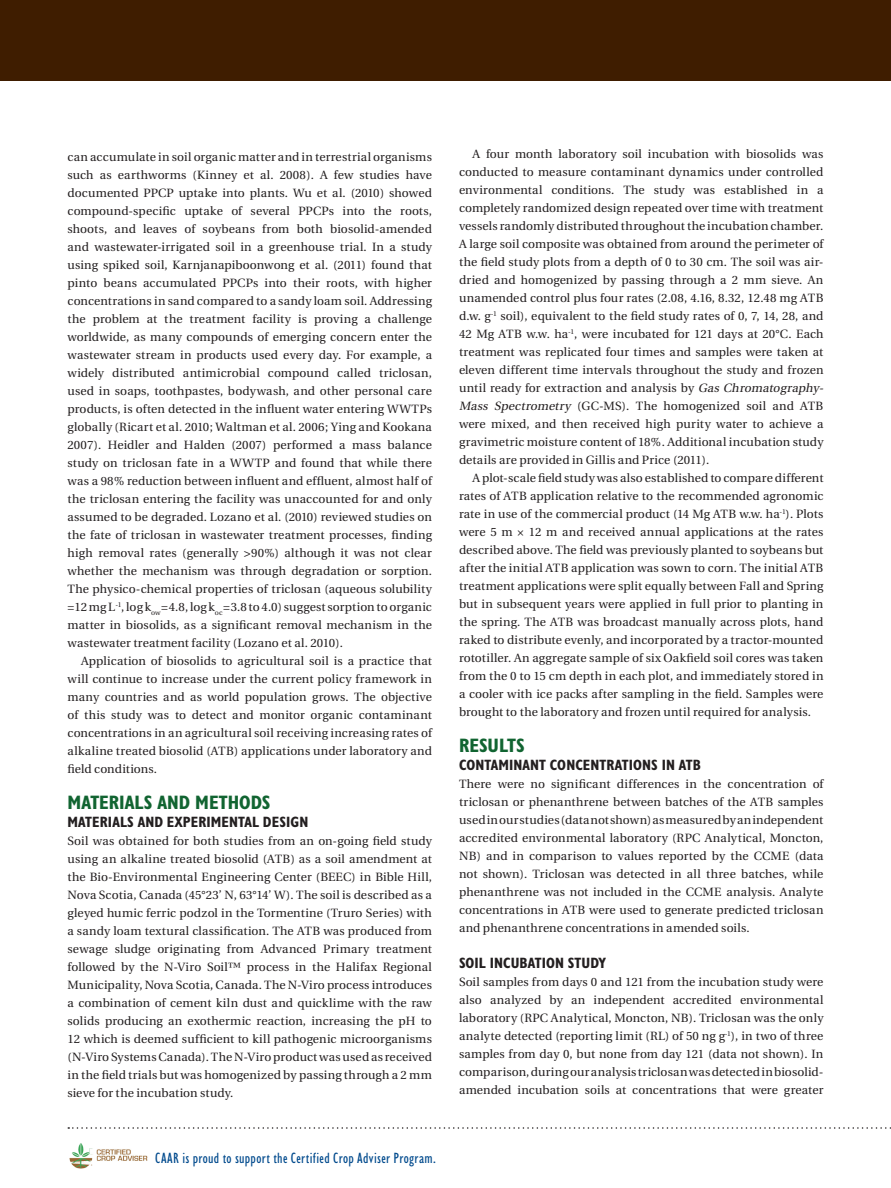
<style>
.page{position:relative;width:891px;height:1188px;background:#fff}
.page>*{position:absolute;margin:0;border:0;box-sizing:border-box;transform-origin:0 0}
.NEW_SUBHEAD{font:700 condensed 19.5px "Humanist 521 BT";color:#116431}
.NEW_SUBHEAD-2{font:700 condensed 15px "Humanist 521 BT";letter-spacing:.01em;color:#231f20}
._2014_Eyebrow{font:condensed 15px "Humanist 521 BT";letter-spacing:.02em;color:#004a8d}
.NEW_BODYCOPY{font:12px/18px "Utopia";letter-spacing:.01em;color:#231f20;text-align:justify}
.s1{font-style:italic}
</style>
<div class="page">
<div style="left:0;top:0;width:891px;height:81px;background:#3f1d00"></div>
<svg style="left:68px;top:1127px;width:823px;height:2px"></svg>
<img style="left:69px;top:1143px;width:79px;height:26px">
<p class="NEW_BODYCOPY" style="left:68px;top:148px;width:366px">can accumulate in soil organic matter and in terrestrial organisms such as earthworms (Kinney et al. 2008). A few studies have documented PPCP uptake into plants. Wu et al. (2010) showed compound-specific uptake of several PPCPs into the roots, shoots, and leaves of soybeans from both biosolid-amended and wastewater-irrigated soil in a greenhouse trial. In a study using spiked soil, Karnjanapiboonwong et al. (2011) found that pinto beans accumulated PPCPs into their roots, with higher concentrations in sand compared to a sandy loam soil. Addressing the problem at the treatment facility is proving a challenge worldwide, as many compounds of emerging concern enter the wastewater stream in products used every day. For example, a widely distributed antimicrobial compound called triclosan, used in soaps, toothpastes, bodywash, and other personal care products, is often detected in the influent water entering WWTPs globally (Ricart et al. 2010; Waltman et al. 2006; Ying and Kookana 2007). Heidler and Halden (2007) performed a mass balance study on triclosan fate in a WWTP and found that while there was a 98% reduction between influent and effluent, almost half of the triclosan entering the facility was unaccounted for and only assumed to be degraded. Lozano et al. (2010) reviewed studies on the fate of triclosan in wastewater treatment processes, finding high removal rates (generally &gt;90%) although it was not clear whether the mechanism was through degradation or sorption.<br>The physico-chemical properties of triclosan (aqueous solubility =12 mg L<sup>-1</sup>, log k<sub>ow</sub>=4.8, log k<sub>oc</sub>=3.8 to 4.0) suggest sorption to organic matter in biosolids, as a significant removal mechanism in the wastewater treatment facility (Lozano et al. 2010).</p>
<p class="NEW_BODYCOPY" style="left:68px;top:652px;width:366px;text-indent:14px">Application of biosolids to agricultural soil is a practice that will continue to increase under the current policy framework in many countries and as world population grows. The objective of this study was to detect and monitor organic contaminant concentrations in an agricultural soil receiving increasing rates of alkaline treated biosolid (ATB) applications under laboratory and field conditions.</p>
<p class="NEW_SUBHEAD" style="left:68px;top:790px;width:205px">MATERIALS AND METHODS</p>
<p class="NEW_SUBHEAD-2" style="left:68px;top:813px;width:242px">MATERIALS AND EXPERIMENTAL DESIGN</p>
<p class="NEW_BODYCOPY" style="left:68px;top:832px;width:366px">Soil was obtained for both studies from an on-going field study using an alkaline treated biosolid (ATB) as a soil amendment at the Bio-Environmental Engineering Center (BEEC) in Bible Hill, Nova Scotia, Canada (45°23’ N, 63°14’ W). The soil is described as a gleyed humic ferric podzol in the Tormentine (Truro Series) with a sandy loam textural classification. The ATB was produced from sewage sludge originating from Advanced Primary treatment followed by the N-Viro Soil™ process in the Halifax Regional Municipality, Nova Scotia, Canada. The N-Viro process introduces a combination of cement kiln dust and quicklime with the raw solids producing an exothermic reaction, increasing the pH to 12 which is deemed sufficient to kill pathogenic microorganisms (N-Viro Systems Canada). The N-Viro product was used as received in the field trials but was homogenized by passing through a 2 mm sieve for the incubation study.</p>
<p class="_2014_Eyebrow" style="left:155px;top:1150px;width:282px">CAAR is proud to support the Certified Crop Adviser Program.</p>
<p class="NEW_BODYCOPY" style="left:459px;top:145px;width:368px;text-align:left;text-indent:14px">A four month laboratory soil incubation with biosolids was conducted to measure contaminant dynamics under controlled environmental conditions. The study was established in a completely randomized design repeated over time with treatment vessels randomly distributed throughout the incubation chamber.<br>A large soil composite was obtained from around the perimeter of the field study plots from a depth of 0 to 30 cm. The soil was air&shy;dried and homogenized by passing through a 2 mm sieve. An unamended control plus four rates (2.08, 4.16, 8.32, 12.48 mg ATB d.w. g<sup>-1</sup> soil), equivalent to the field study rates of 0, 7, 14, 28, and 42 Mg ATB w.w. ha<sup>-1</sup>, were incubated for 121 days at 20°C. Each treatment was replicated four times and samples were taken at eleven different time intervals throughout the study and frozen until ready for extraction and analysis by <span class="s1">Gas Chromatography-Mass Spectrometry</span> (GC-MS). The homogenized soil and ATB were mixed, and then received high purity water to achieve a gravimetric moisture content of 18%. Additional incubation study details are provided in Gillis and Price (2011).</p>
<p class="NEW_BODYCOPY" style="left:459px;top:469px;width:366px;text-indent:14px">A plot-scale field study was also established to compare different rates of ATB application relative to the recommended agronomic rate in use of the commercial product (14 Mg ATB w.w. ha<sup>-1</sup>). Plots were 5 m × 12 m and received annual applications at the rates described above. The field was previously planted to soybeans but after the initial ATB application was sown to corn. The initial ATB treatment applications were split equally between Fall and Spring but in subsequent years were applied in full prior to planting in the spring. The ATB was broadcast manually across plots, hand raked to distribute evenly, and incorporated by a tractor-mounted rototiller. An aggregate sample of six Oakfield soil cores was taken from the 0 to 15 cm depth in each plot, and immediately stored in a cooler with ice packs after sampling in the field. Samples were brought to the laboratory and frozen until required for analysis.</p>
<p class="NEW_SUBHEAD" style="left:459px;top:733px;width:67px">RESULTS</p>
<p class="NEW_SUBHEAD-2" style="left:459px;top:755px;width:243px">CONTAMINANT CONCENTRATIONS IN ATB</p>
<p class="NEW_BODYCOPY" style="left:459px;top:775px;width:366px">There were no significant differences in the concentration of triclosan or phenanthrene between batches of the ATB samples used in our studies (data not shown) as measured by an independent accredited environmental laboratory (RPC Analytical, Moncton, NB) and in comparison to values reported by the CCME (data not shown). Triclosan was detected in all three batches, while phenanthrene was not included in the CCME analysis. Analyte concentrations in ATB were used to generate predicted triclosan and phenanthrene concentrations in amended soils.</p>
<p class="NEW_SUBHEAD-2" style="left:459px;top:953px;width:149px">SOIL INCUBATION STUDY</p>
<p class="NEW_BODYCOPY" style="left:459px;top:973px;width:366px">Soil samples from days 0 and 121 from the incubation study were also analyzed by an independent accredited environmental laboratory (RPC Analytical, Moncton, NB). Triclosan was the only analyte detected (reporting limit (RL) of 50 ng g<sup>-1</sup>), in two of three samples from day 0, but none from day 121 (data not shown). In comparison, during our analysis triclosan was detected in biosolid&shy;amended incubation soils at concentrations that were greater</p>
</div>
